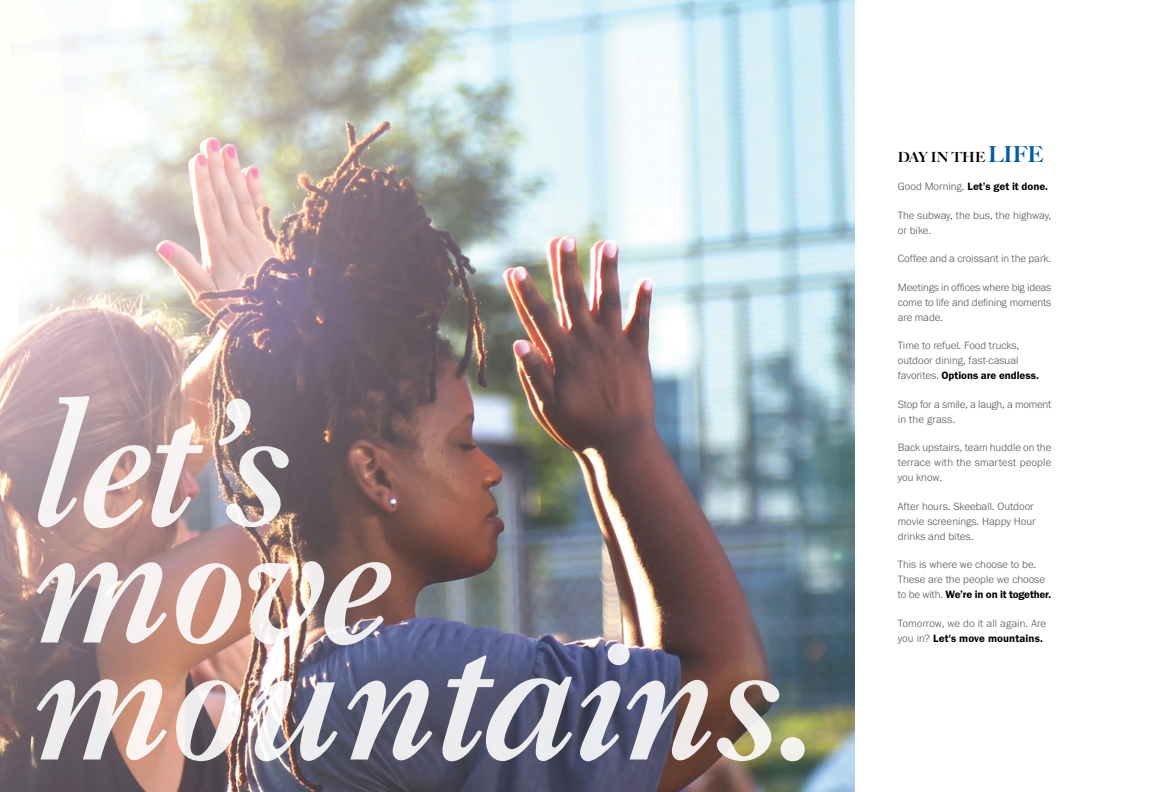
<style>
.page{position:relative;width:1152px;height:792px;background:#fff}
.page>*{position:absolute;margin:0;border:0;box-sizing:border-box;transform-origin:0 0}
.t1{font:900 14px "Big Caslon FB";letter-spacing:.01em;color:#000}
.t2{font:300 11px/15px "Franklin Gothic URW";color:#58595b}
.t3{font:11px "Franklin Gothic URW Dem";letter-spacing:-.005em;color:#000}
.t4{font:300 11px/15px "Franklin Gothic URW";letter-spacing:-.02em;color:#58595b}
.s1{font-size:22px;color:#005ba1}
.s2{font-family:"Franklin Gothic URW";font-weight:300;color:#58595b}
</style>
<div class="page">
<img style="left:0;top:0;width:855px;height:792px">
<img style="left:37px;top:643px;width:768px;height:118px">
<svg style="left:37px;top:561px;width:354px;height:84px"></svg>
<svg style="left:38px;top:396px;width:251px;height:132px"></svg>
<p class="t1" style="left:898px;top:148px;width:147px">DAY IN THE <span class="s1">LIFE</span></p>
<p class="t3" style="left:898px;top:180px;width:152px"><span class="s2">Good Morning.</span> Let’s get it done.</p>
<p class="t2" style="left:898px;top:207px;width:155px">The subway, the bus, the highway, or bike.</p>
<p class="t2" style="left:898px;top:251px;width:155px">Coffee and a croissant in the park.</p>
<p class="t2" style="left:898px;top:279px;width:155px;text-align:justify">Meetings in offices where big ideas come to life and defining moments are made.</p>
<p class="t2" style="left:898px;top:338px;width:123px">Time to refuel. Food trucks, outdoor dining, fast-casual</p>
<p class="t3" style="left:898px;top:369px;width:143px"><span class="s2">favorites.</span> Options are endless.</p>
<p class="t4" style="left:898px;top:396px;width:155px">Stop for a smile, a laugh, a moment in the grass.</p>
<p class="t2" style="left:898px;top:440px;width:155px;text-align:justify">Back upstairs, team huddle on the terrace with the smartest people you know.</p>
<p class="t2" style="left:898px;top:498px;width:139px">After hours. Skeeball. Outdoor movie screenings. Happy Hour drinks and bites.</p>
<p class="t2" style="left:898px;top:557px;width:149px">This is where we choose to be.<br>These are the people we choose</p>
<p class="t3" style="left:898px;top:588px;width:155px"><span class="s2">to be with.</span> We’re in on it together.</p>
<p class="t2" style="left:898px;top:615px;width:150px">Tomorrow, we do it all again. Are</p>
<p class="t3" style="left:898px;top:631px;width:147px"><span class="s2">you in?</span> Let's move mountains.</p>
</div>
